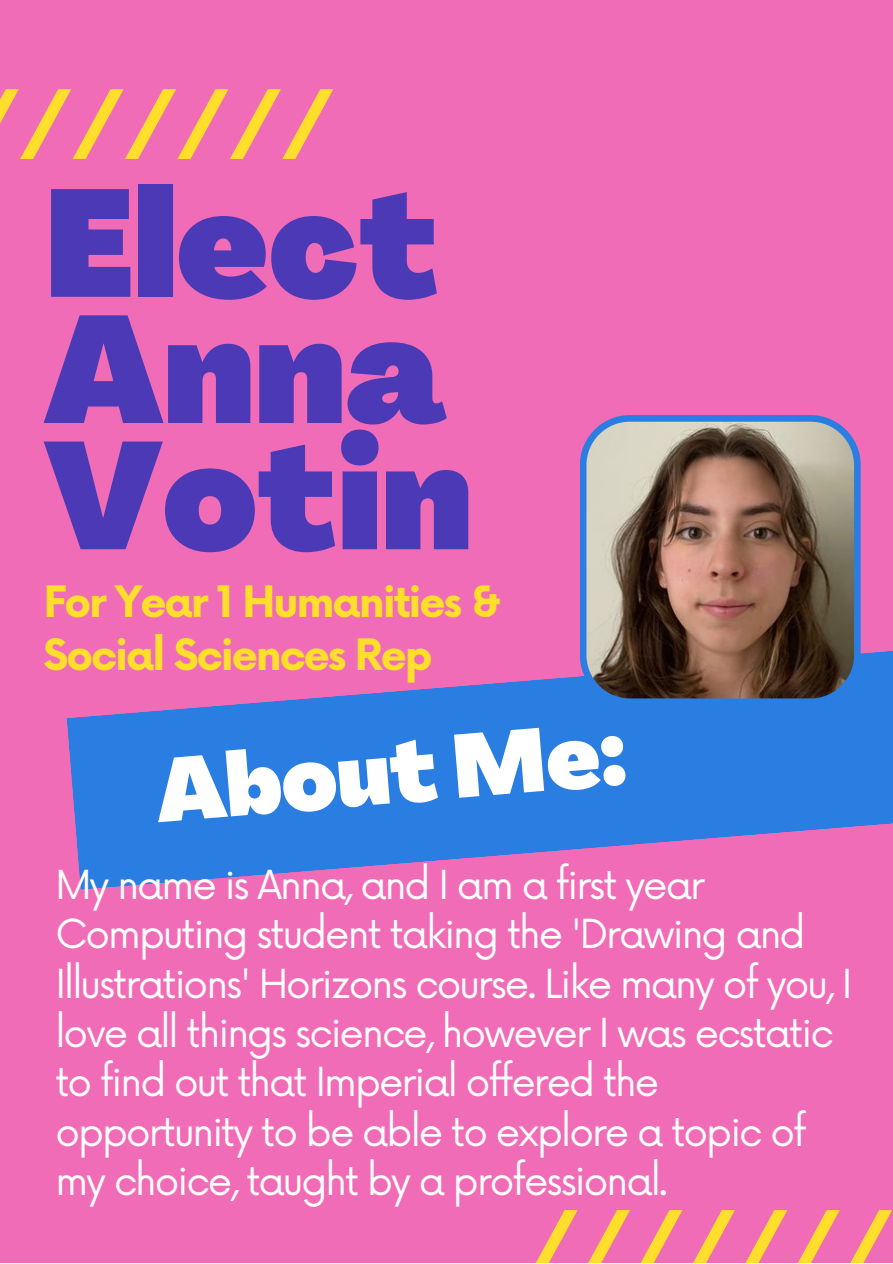
<style>
.page{position:relative;width:893px;height:1264px;background:#fff}
.page>*{position:absolute;margin:0;border:0;box-sizing:border-box;transform-origin:0 0}
.t1{font:900 149.55px/126.1px "Agrandir";color:#4b39b5}
.t2{font:900 87.75px "Agrandir";color:#fff}
.t3{font:700 42.15px/53.2px "Now";letter-spacing:-.05em;color:#ffdf2b}
.t4{font:39px/49.5px "Now";letter-spacing:-.05em;color:#fff}
</style>
<div class="page">
<div style="left:0;top:0;width:892px;height:1262px;background:#f16cb6"></div>
<svg style="left:66px;top:646px;width:826px;height:243px;fill:#2a7de1"></svg>
<svg style="left:536px;top:1210px;width:356px;height:52px"></svg>
<svg style="left:0;top:89px;width:333px;height:70px"></svg>
<svg style="left:579px;top:415px;width:281px;height:290px;background:#7f6f6a"></svg>
<p class="t1" style="left:44px;top:196px;width:404px">Elect<br>Anna</p>
<p class="t1" style="left:44px;top:449px;width:430px">Votin</p>
<p class="t3" style="left:44px;top:577px;width:459px">For Year 1 Humanities &amp;<br>Social Sciences Rep</p>
<p class="t2" style="left:152px;top:758px;width:473px;rotate:-5deg">About Me:</p>
<p class="t4" style="left:55px;top:861px;width:798px">My name is Anna, and I am a first year Computing student taking the 'Drawing and Illustrations' Horizons course. Like many of you, I love all things science, however I was ecstatic to find out that Imperial offered the opportunity to be able to explore a topic of my choice, taught by a professional.</p>
</div>
